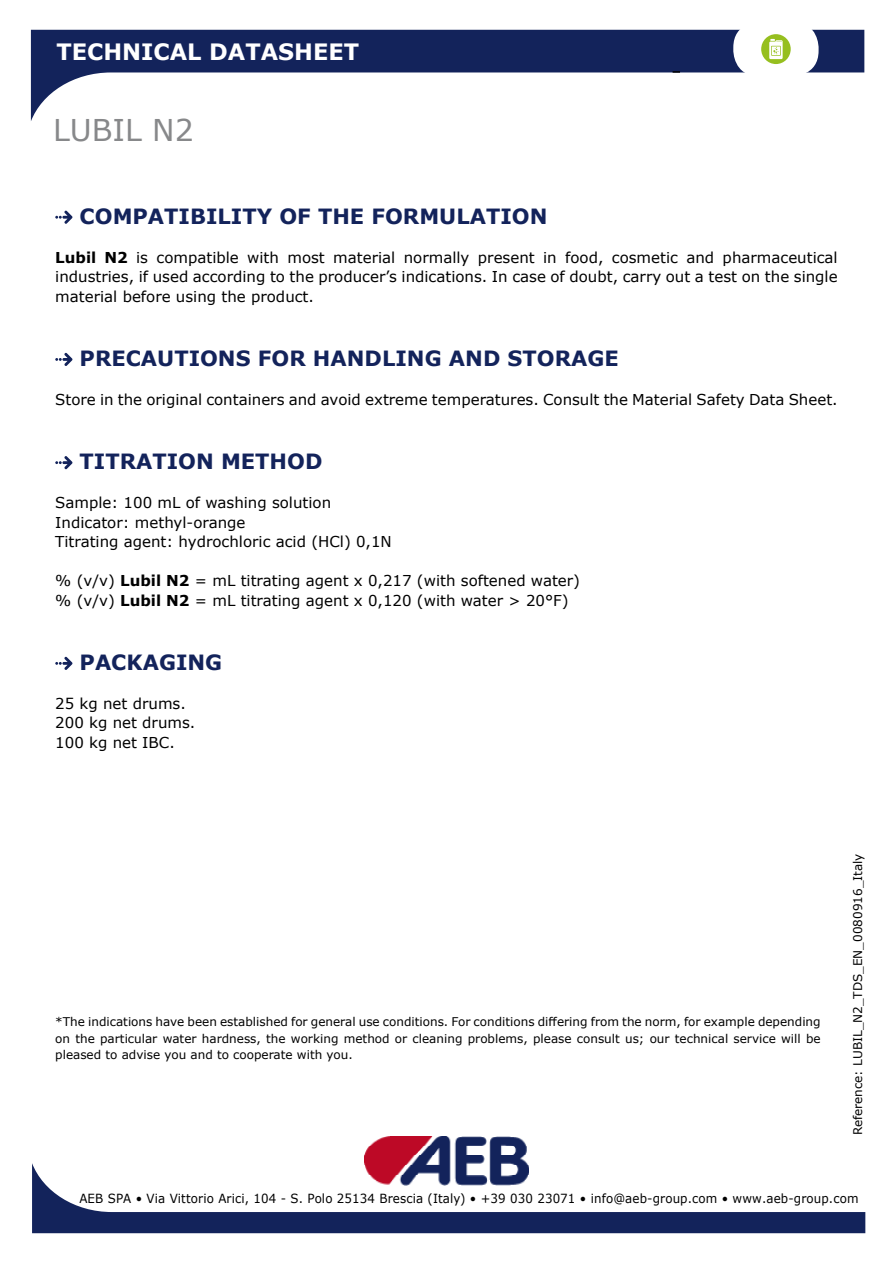
<style>
.page{position:relative;width:893px;height:1263px;background:#fff}
.page>*{position:absolute;margin:0;border:0;box-sizing:border-box;transform-origin:0 0}
.t1{font:30px "Verdana";color:#87888a}
.t2{font:700 22.5px "Verdana";color:#fff}
.t3{font:700 21px "Verdana";color:#13235b}
.t4{font:15px/19.5px "Verdana";color:#000}
.t5{font:12.6px "Verdana";letter-spacing:.01em;color:#000;scale:.94 1}
.t6{font:12px/16.5px "Verdana";color:#000;text-align:justify}
.s1{font-weight:700}
</style>
<div class="page">
<svg style="left:31px;top:30px;width:833px;height:91px"></svg>
<svg style="left:32px;top:1163px;width:833px;height:70px"></svg>
<img style="left:364px;top:1136px;width:165px;height:49px">
<svg style="left:673px;top:71px;width:7px;height:2px"></svg>
<div style="left:733px;top:22px;width:86px;height:54px;background:#fff;border-radius:25px"></div>
<div style="left:761px;top:34px;width:30px;height:30px;background:#96bf1f;border-radius:50%"></div>
<svg style="left:769px;top:39px;width:14px;height:20px"></svg>
<svg style="left:55px;top:211px;width:17px;height:13px"></svg>
<svg style="left:55px;top:353px;width:17px;height:13px"></svg>
<svg style="left:55px;top:456px;width:17px;height:13px"></svg>
<svg style="left:55px;top:657px;width:17px;height:13px"></svg>
<h2 class="t2" style="left:56px;top:36px;width:304px">TECHNICAL DATASHEET</h2>
<h1 class="t1" style="left:53px;top:110px;width:142px">LUBIL N2</h1>
<h3 class="t3" style="left:80px;top:201px;width:469px">COMPATIBILITY OF THE FORMULATION</h3>
<p class="t4" style="left:55px;top:247px;width:784px;text-align:justify"><span class="s1">Lubil N2</span> is compatible with most material normally present in food, cosmetic and pharmaceutical industries, if used according to the producer’s indications. In case of doubt, carry out a test on the single material before using the product.</p>
<h3 class="t3" style="left:80px;top:343px;width:541px">PRECAUTIONS FOR HANDLING AND STORAGE</h3>
<p class="t4" style="left:55px;top:390px;width:784px">Store in the original containers and avoid extreme temperatures. Consult the Material Safety Data Sheet.</p>
<h3 class="t3" style="left:80px;top:447px;width:244px">TITRATION METHOD</h3>
<p class="t4" style="left:55px;top:493px;width:338px">Sample: 100 mL of washing solution<br>Indicator: methyl-orange<br>Titrating agent: hydrochloric acid (HCl) 0,1N</p>
<p class="t4" style="left:55px;top:571px;width:526px">% (v/v) <span class="s1">Lubil N2</span> = mL titrating agent x 0,217 (with softened water) % (v/v) <span class="s1">Lubil N2</span> = mL titrating agent x 0,120 (with water &gt; 20°F)</p>
<h3 class="t3" style="left:80px;top:647px;width:144px">PACKAGING</h3>
<p class="t4" style="left:55px;top:693px;width:142px">25 kg net drums.<br>200 kg net drums.<br>100 kg net IBC.</p>
<p class="t6" style="left:55px;top:1013px;width:767px">*The indications have been established for general use conditions. For conditions differing from the norm, for example depending on the particular water hardness, the working method or cleaning problems, please consult us; our technical service will be pleased to advise you and to cooperate with you.</p>
<p class="t6" style="left:849px;top:1135px;width:283px;rotate:-90deg">Reference: LUBIL_N2_TDS_EN_0080916_Italy</p>
<p class="t5" style="left:79px;top:1190px;width:830px">AEB SPA • Via Vittorio Arici, 104 - S. Polo 25134 Brescia (Italy) • +39 030 23071 • info@aeb-group.com • www.aeb-group.com</p>
</div>
